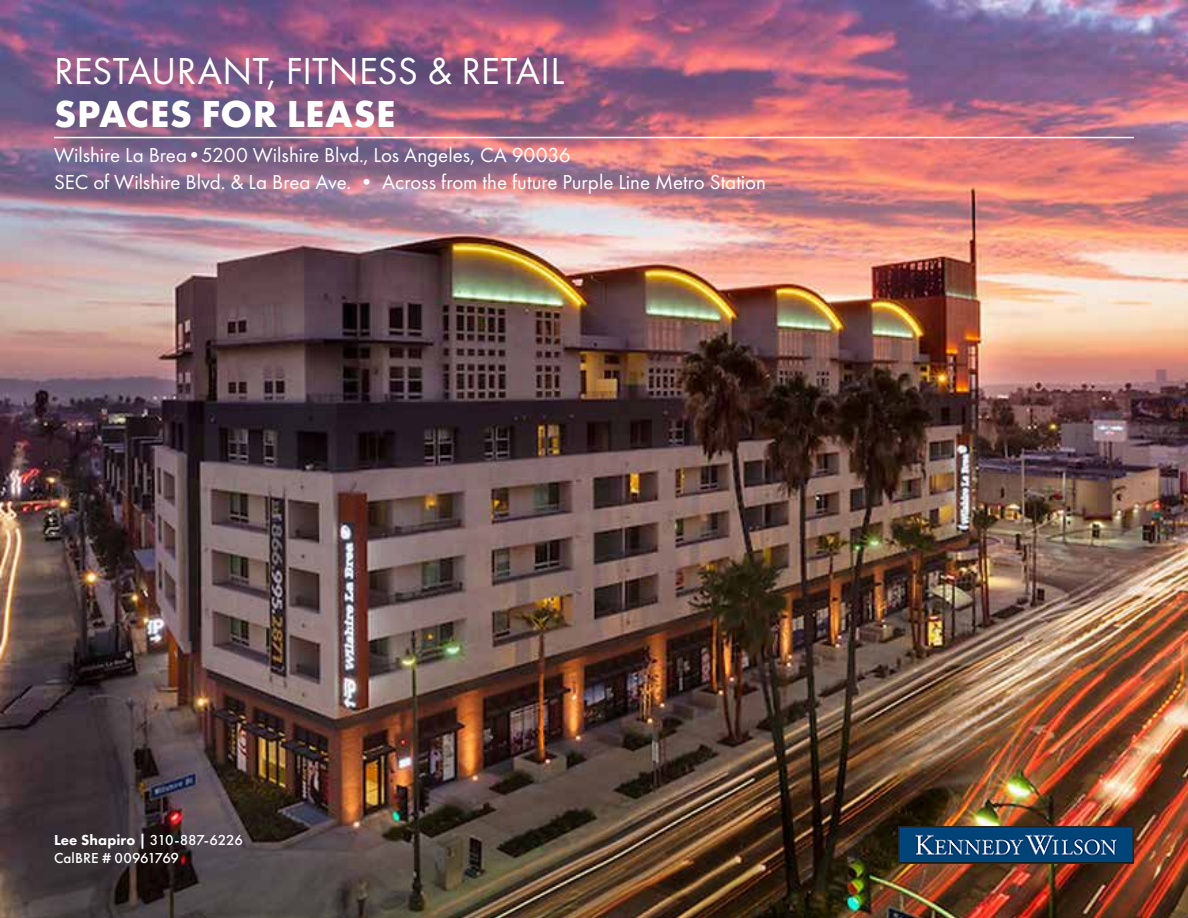
<style>
.page{position:relative;width:1188px;height:918px;background:#fff}
.page>*{position:absolute;margin:0;border:0;box-sizing:border-box;transform-origin:0 0}
.t1{font:39px "Futura PT";letter-spacing:.005em;color:#fff}
.t2{font:700 39px "Futura PT";letter-spacing:.015em;color:#fff}
.t3{font:21px/27px "Futura PT";color:#fff}
.t4{font:500 15px/18px "Futura PT";letter-spacing:-.015em;color:#fff}
.s1{font-weight:800}
</style>
<div class="page">
<img style="left:0;top:0;width:1188px;height:918px">
<hr style="left:54px;top:137px;width:1080px;height:1px;background:#fff">
<img style="left:899px;top:826px;width:235px;height:38px">
<h1 class="t1" style="left:54px;top:48px;width:512px">RESTAURANT, FITNESS &amp; RETAIL</h1>
<h1 class="t2" style="left:54px;top:89px;width:343px">SPACES FOR LEASE</h1>
<p class="t3" style="left:54px;top:141px;width:714px">Wilshire La Brea•5200 Wilshire Blvd., Los Angeles, CA 90036<br>SEC of Wilshire Blvd. &amp; La Brea Ave. • Across from the future Purple Line Metro Station</p>
<p class="t4" style="left:54px;top:831px;width:190px"><span class="s1">Lee Shapiro |</span> 310-887-6226<br>CalBRE # 00961769</p>
</div>
